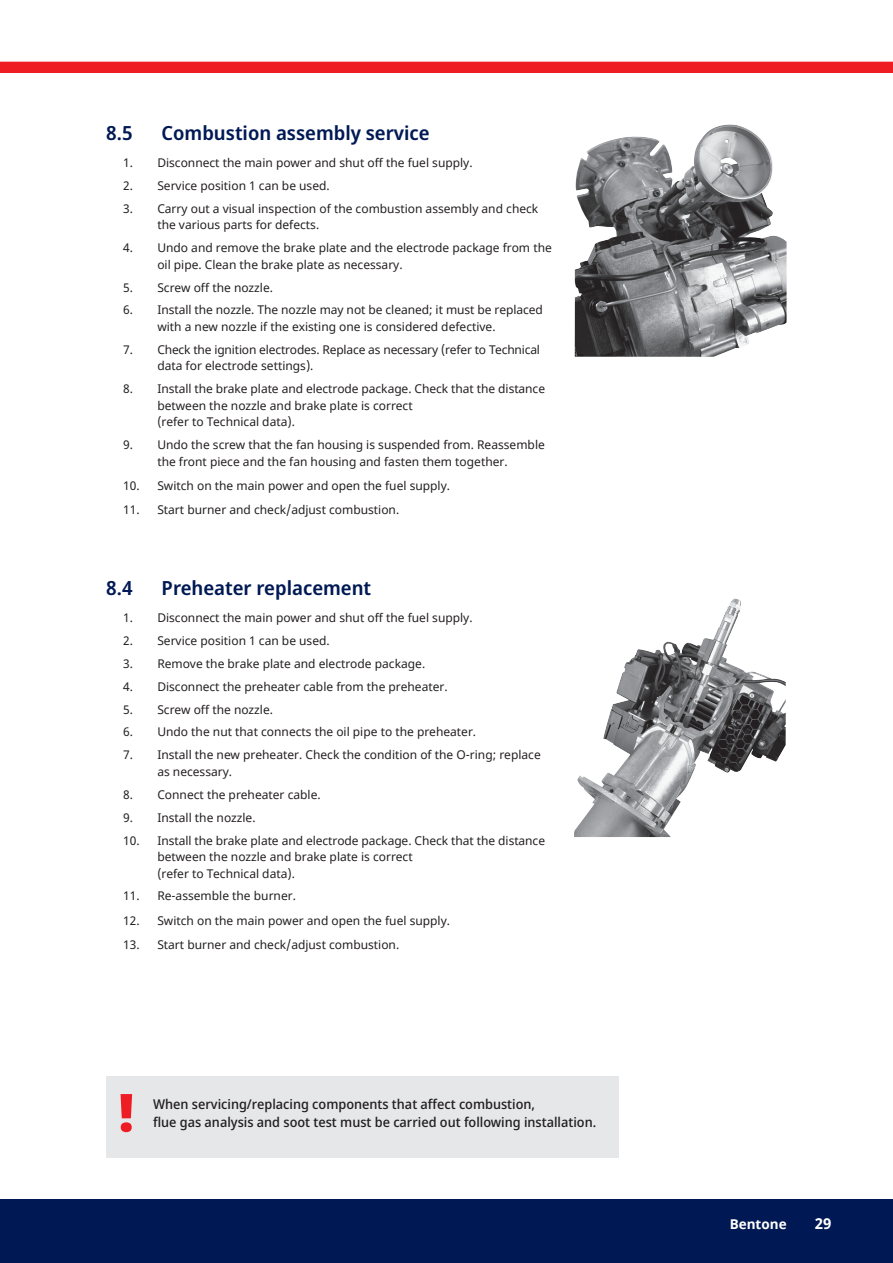
<style>
.page{position:relative;width:893px;height:1263px;background:#fff}
.page>*{position:absolute;margin:0;border:0;box-sizing:border-box;transform-origin:0 0}
.t1{font:900 52.5px "Noto Sans Display";color:#ee1d23}
.t2{font:600 19.5px "Noto Sans Display";color:#001954}
.t3{font:700 15px "Noto Sans";color:#fff}
.t4{font:500 13.5px/18px "Noto Sans Display";color:#231f20}
.t5{font:700 13.5px "Noto Sans";color:#fff}
.t6{font:12px/16.5px "Noto Sans";color:#231f20}
</style>
<div class="page">
<div style="left:0;top:1199px;width:893px;height:64px;background:#001954"></div>
<div style="left:0;top:62px;width:893px;height:11px;background:#ee1d23"></div>
<img style="left:574px;top:599px;width:212px;height:238px">
<div style="left:106px;top:1076px;width:513px;height:82px;background:#e6e7e9"></div>
<img style="left:575px;top:124px;width:212px;height:233px">
<h2 class="t2" style="left:106px;top:125px;width:28px">8.5</h2>
<h2 class="t2" style="left:162px;top:125px;width:270px">Combustion assembly service</h2>
<p class="t6" style="left:123px;top:155px;width:351px">1. Disconnect the main power and shut off the fuel supply.</p>
<p class="t6" style="left:123px;top:178px;width:208px">2. Service position 1 can be used.</p>
<p class="t6" style="left:157px;top:201px;width:382px;text-indent:-34px">3. Carry out a visual inspection of the combustion assembly and check the various parts for defects.</p>
<p class="t6" style="left:157px;top:240px;width:396px;text-indent:-34px">4. Undo and remove the brake plate and the electrode package from the oil pipe. Clean the brake plate as necessary.</p>
<p class="t6" style="left:123px;top:279px;width:151px">5. Screw off the nozzle.</p>
<p class="t6" style="left:157px;top:302px;width:387px;text-indent:-34px">6. Install the nozzle. The nozzle may not be cleaned; it must be replaced with a new nozzle if the existing one is considered defective.</p>
<p class="t6" style="left:157px;top:342px;width:384px;text-indent:-34px">7. Check the ignition electrodes. Replace as necessary (refer to Technical data for electrode settings).</p>
<p class="t6" style="left:157px;top:381px;width:389px;text-indent:-34px">8. Install the brake plate and electrode package. Check that the distance between the nozzle and brake plate is correct<br>(refer to Technical data).</p>
<p class="t6" style="left:123px;top:437px;width:423px;text-align:center">9. Undo the screw that the fan housing is suspended from. Reassemble the front piece and the fan housing and fasten them together.</p>
<p class="t6" style="left:123px;top:478px;width:328px">10. Switch on the main power and open the fuel supply.</p>
<p class="t6" style="left:123px;top:502px;width:277px">11. Start burner and check/adjust combustion.</p>
<h2 class="t2" style="left:106px;top:580px;width:28px">8.4</h2>
<h2 class="t2" style="left:162px;top:580px;width:211px">Preheater replacement</h2>
<p class="t6" style="left:123px;top:610px;width:351px">1. Disconnect the main power and shut off the fuel supply.</p>
<p class="t6" style="left:123px;top:633px;width:208px">2. Service position 1 can be used.</p>
<p class="t6" style="left:123px;top:656px;width:303px">3. Remove the brake plate and electrode package.</p>
<p class="t6" style="left:123px;top:678px;width:326px">4. Disconnect the preheater cable from the preheater.</p>
<p class="t6" style="left:123px;top:701px;width:151px">5. Screw off the nozzle.</p>
<p class="t6" style="left:123px;top:724px;width:354px">6. Undo the nut that connects the oil pipe to the preheater.</p>
<p class="t6" style="left:157px;top:747px;width:385px;text-indent:-34px">7. Install the new preheater. Check the condition of the O-ring; replace as necessary.</p>
<p class="t6" style="left:123px;top:787px;width:199px">8. Connect the preheater cable.</p>
<p class="t6" style="left:123px;top:810px;width:134px">9. Install the nozzle.</p>
<p class="t6" style="left:157px;top:832px;width:389px;text-indent:-34px">10. Install the brake plate and electrode package. Check that the distance between the nozzle and brake plate is correct<br>(refer to Technical data).</p>
<p class="t6" style="left:123px;top:888px;width:174px">11. Re-assemble the burner.</p>
<p class="t6" style="left:123px;top:912px;width:328px">12. Switch on the main power and open the fuel supply.</p>
<p class="t6" style="left:123px;top:937px;width:277px">13. Start burner and check/adjust combustion.</p>
<h1 class="t1" style="left:119px;top:1091px;width:16px">!</h1>
<p class="t4" style="left:153px;top:1095px;width:445px">When servicing/replacing components that affect combustion,<br>flue gas analysis and soot test must be carried out following installation.</p>
<p class="t5" style="left:730px;top:1218px;width:58px">Bentone</p>
<p class="t3" style="left:815px;top:1217px;width:18px">29</p>
</div>
